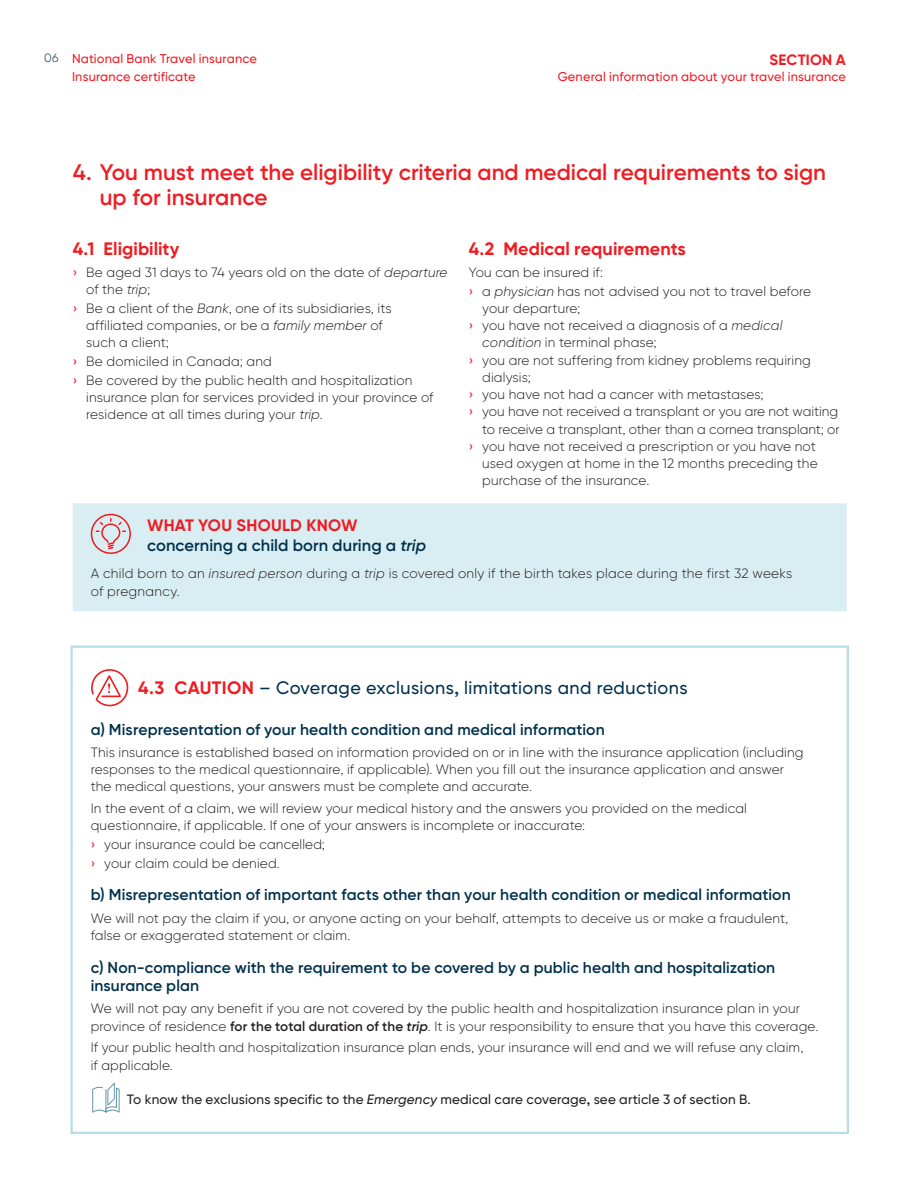
<style>
.page{position:relative;width:918px;height:1188px;background:#fff}
.page>*{position:absolute;margin:0;border:0;box-sizing:border-box;transform-origin:0 0}
.t1{font:600 22.5px/25.5px "Gilroy BN";color:#ee1d23}
.t2{font:500 18px "Gilroy BN";letter-spacing:.02em;color:#00314d}
.t3{font:700 18px "Gilroy BN";color:#ee1d23}
.t4{font:600 16.5px/19.5px "Gilroy BN";letter-spacing:.005em;color:#00314d}
.t5{font:600 15.75px/18.8px "Gilroy BN";letter-spacing:.005em;color:#00314d}
.t6{font:700 15px "Gilroy BN";letter-spacing:.01em;color:#ee1d23}
.t7{font:300 13.5px/17.2px "Gilroy BN";letter-spacing:.01em;color:#231f20}
.t8{font:500 13.5px "Gilroy BN";letter-spacing:.015em;color:#231f20}
.t9{font:500 12.75px/18px "Gilroy BN";letter-spacing:.015em;color:#ee1d23}
.t10{font:300 12px "Gilroy BN";color:#00314d}
.s1{font-weight:500;color:#ee1d23}
.s2{font-style:italic}
.s3{font-weight:700;color:#ee1d23}
.s4{font-weight:600}
.s5{font-weight:600;font-style:italic}
</style>
<div class="page">
<div style="left:73px;top:503px;width:774px;height:108px;background:#d9eef3"></div>
<div style="left:91px;top:514px;width:40px;height:40px;border:2px solid #ee1d23;border-radius:50%"></div>
<svg style="left:95px;top:517px;width:32px;height:44px"></svg>
<svg style="left:91px;top:669px;width:38px;height:38px"></svg>
<svg style="left:92px;top:1083px;width:28px;height:30px"></svg>
<p class="t9" style="left:72px;top:49px;width:187px">National Bank Travel insurance<br>Insurance certificate</p>
<p class="t10" style="left:44px;top:51px;width:16px">06</p>
<p class="t6" style="left:770px;top:50px;width:78px">SECTION A</p>
<p class="t9" style="left:558px;top:67px;width:290px">General information about your travel insurance</p>
<h1 class="t1" style="left:100px;top:159px;width:728px;text-indent:-27px">4. You must meet the eligibility criteria and medical requirements to sign up for insurance</h1>
<h2 class="t3" style="left:73px;top:237px;width:108px">4.1 Eligibility</h2>
<p class="t7" style="left:86px;top:263px;width:363px;text-indent:-14px"><span class="s1">›</span> Be aged 31 days to 74 years old on the date of <span class="s2">departure </span>of the <span class="s2">trip</span>;</p>
<p class="t7" style="left:86px;top:299px;width:307px;text-indent:-14px"><span class="s1">›</span> Be a client of the <span class="s2">Bank</span>, one of its subsidiaries, its affiliated companies, or be a <span class="s2">family member</span> of such a client;</p>
<p class="t7" style="left:73px;top:352px;width:341px;line-height:18.8px"><span class="s1">›</span> Be domiciled in Canada; and<br><span class="s1">›</span> Be covered by the public health and hospitalization</p>
<p class="t7" style="left:86px;top:389px;width:349px">insurance plan for services provided in your province of residence at all times during your <span class="s2">trip</span>.</p>
<h2 class="t3" style="left:469px;top:237px;width:219px">4.2 Medical requirements</h2>
<p class="t7" style="left:469px;top:263px;width:344px;line-height:18.8px">You can be insured if:<br><span class="s1">›</span> a <span class="s2">physician</span> has not advised you not to travel before</p>
<p class="t7" style="left:482px;top:299px;width:100px">your departure;</p>
<p class="t7" style="left:469px;top:317px;width:315px"><span class="s1">›</span> you have not received a diagnosis of a <span class="s2">medical</span></p>
<p class="t7" style="left:482px;top:334px;width:176px"><span class="s2">condition</span> in terminal phase;</p>
<p class="t7" style="left:469px;top:351px;width:344px"><span class="s1">›</span> you are not suffering from kidney problems requiring</p>
<p class="t7" style="left:482px;top:368px;width:50px">dialysis;</p>
<p class="t7" style="left:469px;top:386px;width:296px"><span class="s1">›</span> you have not had a cancer with metastases;</p>
<p class="t7" style="left:469px;top:403px;width:371px"><span class="s1">›</span> you have not received a transplant or you are not waiting</p>
<p class="t7" style="left:482px;top:420px;width:359px">to receive a transplant, other than a cornea transplant; or</p>
<p class="t7" style="left:469px;top:437px;width:349px"><span class="s1">›</span> you have not received a prescription or you have not</p>
<p class="t7" style="left:482px;top:455px;width:337px">used oxygen at home in the 12 months preceding the</p>
<p class="t7" style="left:482px;top:472px;width:169px">purchase of the insurance.</p>
<p class="t4" style="left:147px;top:516px;width:281px"><span class="s3">WHAT YOU SHOULD KNOW </span>concerning a child born during a <span class="s2">trip</span></p>
<p class="t7" style="left:91px;top:564px;width:703px;line-height:18px">A child born to an <span class="s2">insured person</span> during a <span class="s2">trip</span> is covered only if the birth takes place during the first 32 weeks of pregnancy.</p>
<h2 class="t2" style="left:138px;top:676px;width:551px"><span class="s3">4.3 CAUTION</span> – Coverage exclusions, limitations and reductions</h2>
<p class="t5" style="left:91px;top:720px;width:516px">a) Misrepresentation of your health condition and medical information</p>
<p class="t7" style="left:91px;top:743px;width:714px">This insurance is established based on information provided on or in line with the insurance application (including responses to the medical questionnaire, if applicable). When you fill out the insurance application and answer the medical questions, your answers must be complete and accurate.</p>
<p class="t7" style="left:91px;top:800px;width:658px">In the event of a claim, we will review your medical history and the answers you provided on the medical questionnaire, if applicable. If one of your answers is incomplete or inaccurate:</p>
<p class="t7" style="left:91px;top:835px;width:236px;line-height:18.8px"><span class="s1">›</span> your insurance could be cancelled; <span class="s1">›</span> your claim could be denied.</p>
<p class="t5" style="left:91px;top:885px;width:701px">b) Misrepresentation of important facts other than your health condition or medical information</p>
<p class="t7" style="left:91px;top:909px;width:699px;line-height:18px">We will not pay the claim if you, or anyone acting on your behalf, attempts to deceive us or make a fraudulent, false or exaggerated statement or claim.</p>
<p class="t5" style="left:91px;top:958px;width:686px">c) Non-compliance with the requirement to be covered by a public health and hospitalization insurance plan</p>
<p class="t7" style="left:91px;top:1000px;width:729px">We will not pay any benefit if you are not covered by the public health and hospitalization insurance plan in your province of residence <span class="s4">for the total duration of the</span> <span class="s5">trip</span>. It is your responsibility to ensure that you have this coverage.</p>
<p class="t7" style="left:91px;top:1039px;width:714px">If your public health and hospitalization insurance plan ends, your insurance will end and we will refuse any claim, if applicable.</p>
<p class="t8" style="left:127px;top:1091px;width:626px">To know the exclusions specific to the <span class="s2">Emergency</span> medical care coverage, see article 3 of section B.</p>
</div>
